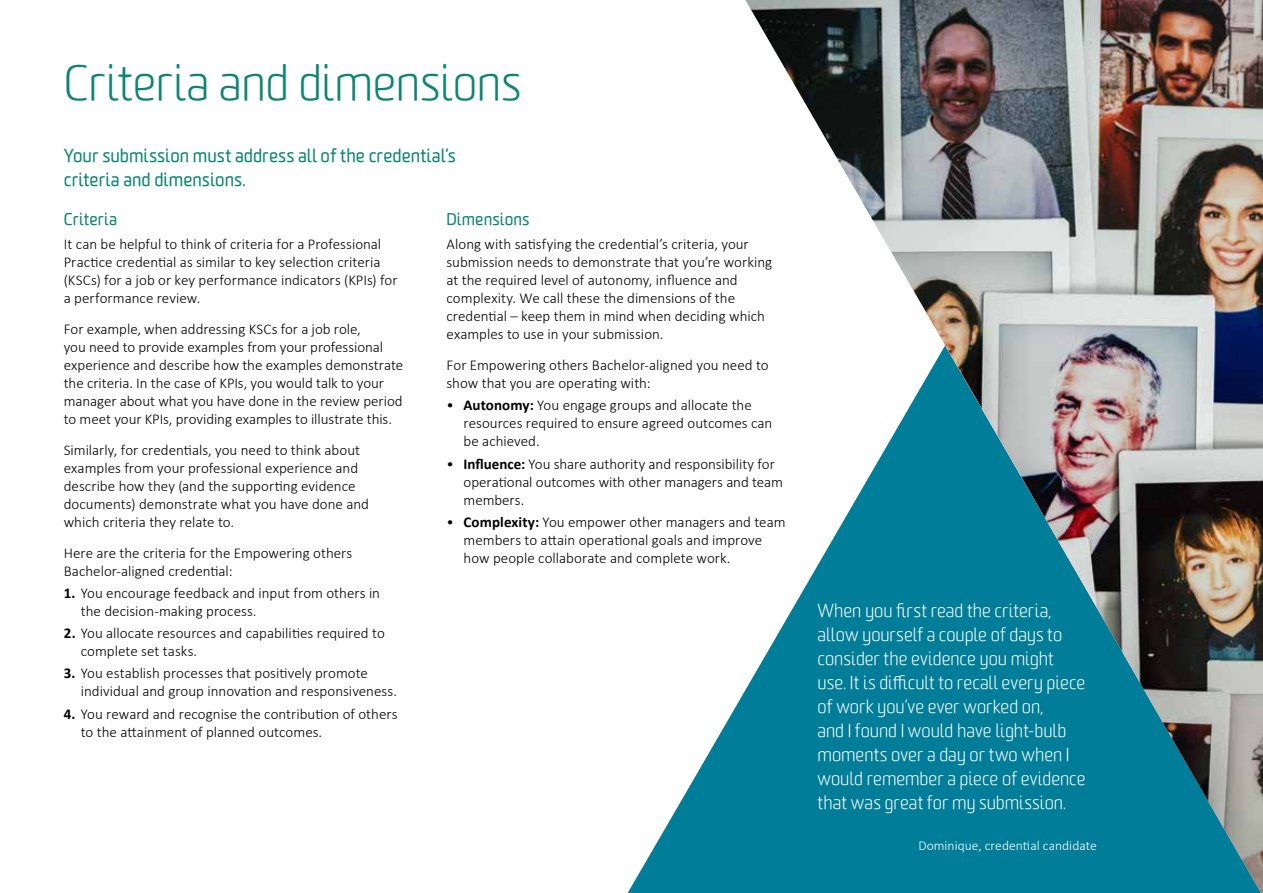
<style>
.page{position:relative;width:1263px;height:893px;background:#fff}
.page>*{position:absolute;margin:0;border:0;box-sizing:border-box;transform-origin:0 0}
.t1{font:300 48px "Worldly";letter-spacing:-.005em;color:#0d8572}
.t2{font:300 18px/24px "Worldly";letter-spacing:.005em;color:#fff}
.t3{font:18px/24px "Worldly";letter-spacing:.005em;color:#0d8572}
.t4{font:16.5px "Worldly";letter-spacing:.01em;color:#0d8572}
.t5{font:300 15px/18px "Calibri";color:#000}
.t6{font:300 13.5px "Calibri";letter-spacing:.005em;color:#fff}
.s1{font-weight:700}
</style>
<div class="page">
<svg style="left:628px;top:691px;width:117px;height:202px"></svg>
<img style="left:745px;top:0;width:518px;height:893px">
<h1 class="t1" style="left:64px;top:55px;width:459px">Criteria and dimensions</h1>
<p class="t3" style="left:64px;top:144px;width:394px">Your submission must address all of the credential’s criteria and dimensions.</p>
<p class="t4" style="left:64px;top:209px;width:55px">Criteria</p>
<p class="t5" style="left:64px;top:235px;width:335px">It can be helpful to think of criteria for a Professional Practice credential as similar to key selection criteria (KSCs) for a job or key performance indicators (KPIs) for a performance review.</p>
<p class="t5" style="left:64px;top:320px;width:341px">For example, when addressing KSCs for a job role,<br>you need to provide examples from your professional experience and describe how the examples demonstrate the criteria. In the case of KPIs, you would talk to your manager about what you have done in the review period to meet your KPIs, providing examples to illustrate this.</p>
<p class="t5" style="left:64px;top:441px;width:307px">Similarly, for credentials, you need to think about examples from your professional experience and describe how they (and the supporting evidence documents) demonstrate what you have done and which criteria they relate to.</p>
<p class="t5" style="left:64px;top:543px;width:290px">Here are the criteria for the Empowering others<br>Bachelor-aligned credential:</p>
<p class="t5" style="left:81px;top:584px;width:301px;text-indent:-17px"><span class="s1">1.</span> You encourage feedback and input from others in the decision-making process.</p>
<p class="t5" style="left:81px;top:624px;width:305px;text-indent:-17px"><span class="s1">2.</span> You allocate resources and capabilities required to complete set tasks.</p>
<p class="t5" style="left:81px;top:664px;width:318px;text-indent:-17px"><span class="s1">3.</span> You establish processes that positively promote individual and group innovation and responsiveness.</p>
<p class="t5" style="left:81px;top:704px;width:318px;text-indent:-17px"><span class="s1">4.</span> You reward and recognise the contribution of others to the attainment of planned outcomes.</p>
<p class="t4" style="left:446px;top:209px;width:84px">Dimensions</p>
<p class="t5" style="left:446px;top:235px;width:327px">Along with satisfying the credential’s criteria, your submission needs to demonstrate that you’re working at the required level of autonomy, influence and complexity. We call these the dimensions of the credential – keep them in mind when deciding which examples to use in your submission.</p>
<p class="t5" style="left:446px;top:356px;width:324px">For Empowering others Bachelor-aligned you need to show that you are operating with:</p>
<p class="t5" style="left:463px;top:396px;width:310px;text-indent:-17px">• <span class="s1">Autonomy:</span> You engage groups and allocate the resources required to ensure agreed outcomes can be achieved.</p>
<p class="t5" style="left:463px;top:454px;width:321px;text-indent:-17px">• <span class="s1">Influence:</span> You share authority and responsibility for operational outcomes with other managers and team members.</p>
<p class="t5" style="left:463px;top:513px;width:324px;text-indent:-17px">• <span class="s1">Complexity:</span> You empower other managers and team members to attain operational goals and improve how people collaborate and complete work.</p>
<p class="t2" style="left:817px;top:599px;width:270px">When you first read the criteria, allow yourself a couple of days to consider the evidence you might use. It is difficult to recall every piece of work you’ve ever worked on,<br>and I found I would have light-bulb moments over a day or two when I would remember a piece of evidence that was great for my submission.</p>
<p class="t6" style="left:918px;top:838px;width:180px">Dominique, credential candidate</p>
</div>
